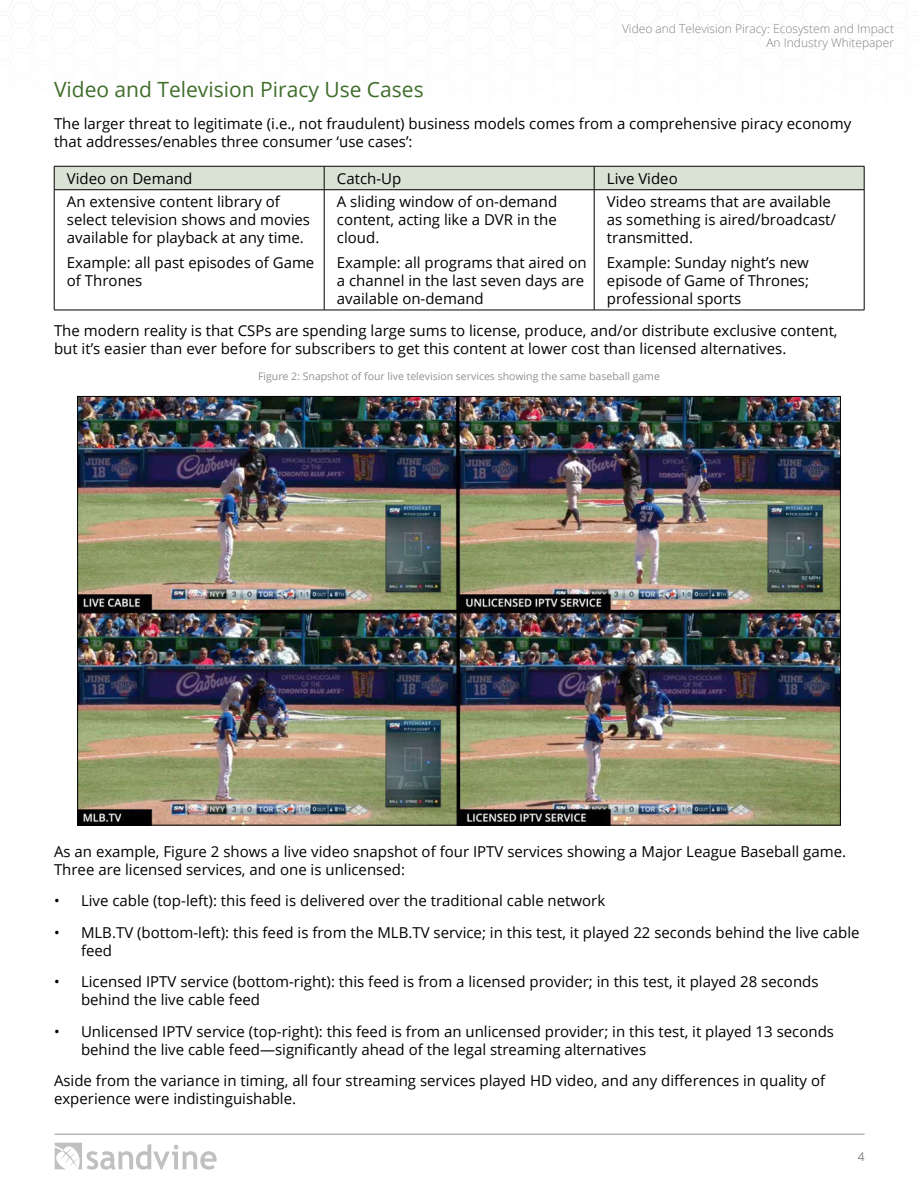
<style>
.page{position:relative;width:918px;height:1188px;background:#fff}
.page>*{position:absolute;margin:0;border:0;box-sizing:border-box;transform-origin:0 0}
.t1{font:21px "Open Sans";color:#3f6d2a}
.TOC2{font:15px/18px "Open Sans";color:#000}
.t2{font:300 12px/14.4px "Open Sans";color:#808285;text-align:right}
.t3{font:12px "Open Sans";color:#808285}
.Footnote{font:10.5px "Open Sans";color:#919191}
</style>
<div class="page">
<hr style="left:55px;top:1134px;width:810px;height:1px;background:#919191">
<svg style="left:55px;top:1143px;width:162px;height:27px"></svg>
<div style="left:54px;top:166px;width:811px;height:24px;background:#d9e2d4"></div>
<hr style="left:54px;top:189px;width:270px;height:1px;background:#000">
<hr style="left:54px;top:190px;width:1px;height:120px;background:#000">
<hr style="left:324px;top:189px;width:270px;height:1px;background:#000">
<hr style="left:324px;top:190px;width:1px;height:120px;background:#000">
<hr style="left:594px;top:189px;width:270px;height:1px;background:#000">
<hr style="left:594px;top:190px;width:1px;height:120px;background:#000">
<hr style="left:864px;top:190px;width:1px;height:120px;background:#000">
<hr style="left:54px;top:310px;width:270px;height:1px;background:#000">
<hr style="left:324px;top:310px;width:270px;height:1px;background:#000">
<hr style="left:594px;top:310px;width:270px;height:1px;background:#000">
<img style="left:79px;top:398px;width:760px;height:425px">
<p class="t2" style="left:622px;top:21px;width:274px">Video and Television Piracy: Ecosystem and Impact<br>An Industry Whitepaper</p>
<h3 class="t1" style="left:54px;top:75px;width:371px">Video and Television Piracy Use Cases</h3>
<p class="TOC2" style="left:54px;top:114px;width:799px">The larger threat to legitimate (i.e., not fraudulent) business models comes from a comprehensive piracy economy that addresses/enables three consumer ‘use cases’:</p>
<p class="TOC2" style="left:67px;top:169px;width:127px">Video on Demand</p>
<p class="TOC2" style="left:337px;top:169px;width:66px">Catch-Up</p>
<p class="TOC2" style="left:607px;top:169px;width:72px">Live Video</p>
<p class="TOC2" style="left:67px;top:192px;width:245px">An extensive content library of select television shows and movies available for playback at any time.</p>
<p class="TOC2" style="left:67px;top:253px;width:249px">Example: all past episodes of Game of Thrones</p>
<p class="TOC2" style="left:607px;top:192px;width:231px">Video streams that are available as something is aired/broadcast/ transmitted.</p>
<p class="TOC2" style="left:607px;top:253px;width:204px;text-align:justify">Example: Sunday night’s new episode of Game of Thrones; professional sports</p>
<p class="TOC2" style="left:54px;top:321px;width:785px">The modern reality is that CSPs are spending large sums to license, produce, and/or distribute exclusive content, but it’s easier than ever before for subscribers to get this content at lower cost than licensed alternatives.</p>
<p class="Footnote" style="left:258px;top:369px;width:403px">Figure 2: Snapshot of four live television services showing the same baseball game</p>
<p class="TOC2" style="left:337px;top:192px;width:222px;text-align:justify">A sliding window of on-demand content, acting like a DVR in the cloud.</p>
<p class="TOC2" style="left:337px;top:253px;width:251px">Example: all programs that aired on a channel in the last seven days are available on-demand</p>
<p class="TOC2" style="left:54px;top:842px;width:794px">As an example, Figure 2 shows a live video snapshot of four IPTV services showing a Major League Baseball game.<br>Three are licensed services, and one is unlicensed:</p>
<p class="TOC2" style="left:54px;top:892px;width:553px">• Live cable (top-left): this feed is delivered over the traditional cable network</p>
<p class="TOC2" style="left:81px;top:923px;width:780px;text-indent:-27px">• MLB.TV (bottom-left): this feed is from the MLB.TV service; in this test, it played 22 seconds behind the live cable feed</p>
<p class="TOC2" style="left:81px;top:973px;width:739px;text-indent:-27px">• Licensed IPTV service (bottom-right): this feed is from a licensed provider; in this test, it played 28 seconds behind the live cable feed</p>
<p class="TOC2" style="left:81px;top:1022px;width:755px;text-indent:-27px">• Unlicensed IPTV service (top-right): this feed is from an unlicensed provider; in this test, it played 13 seconds behind the live cable feed—significantly ahead of the legal streaming alternatives</p>
<p class="TOC2" style="left:54px;top:1072px;width:773px">Aside from the variance in timing, all four streaming services played HD video, and any differences in quality of experience were indistinguishable.</p>
<p class="t3" style="left:858px;top:1148px;width:8px">4</p>
</div>
